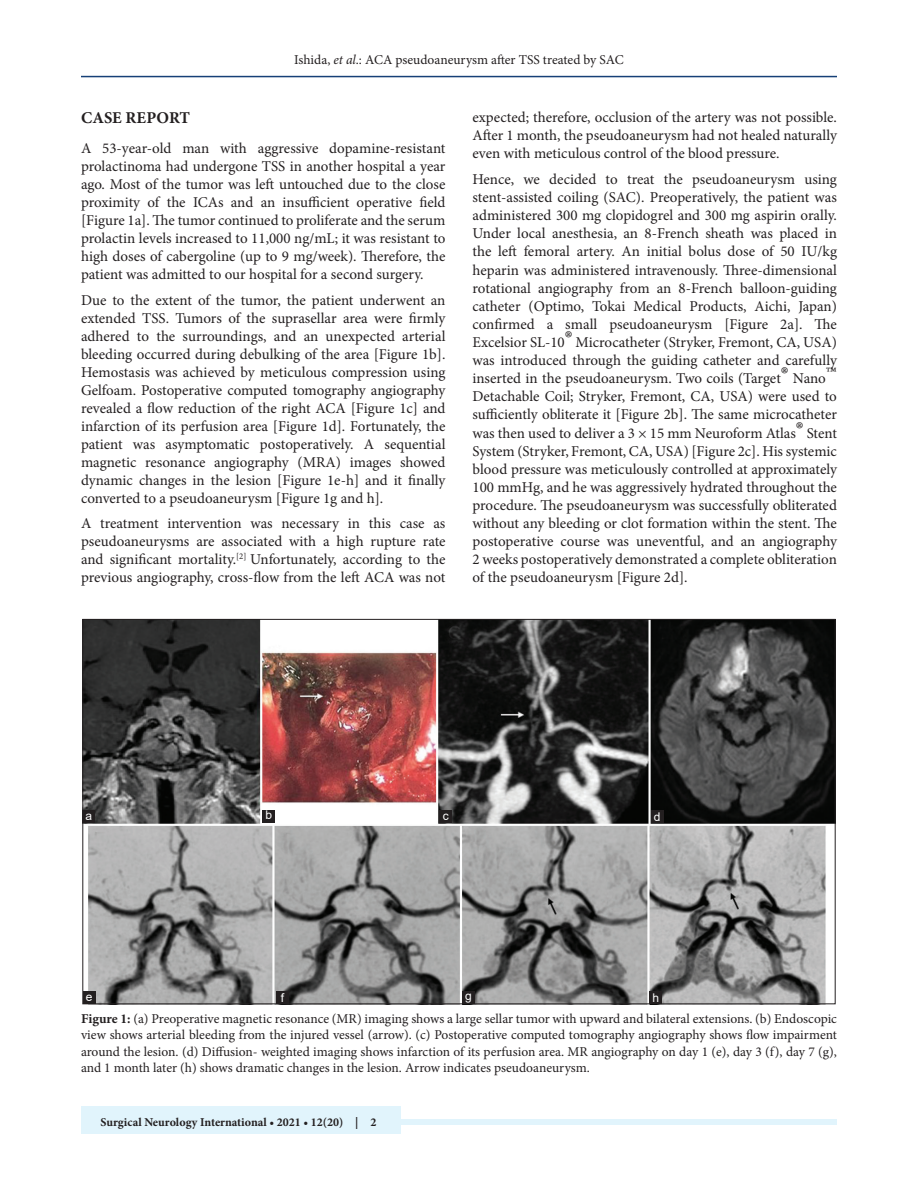
<style>
.page{position:relative;width:918px;height:1188px;background:#fff}
.page>*{position:absolute;margin:0;border:0;box-sizing:border-box;transform-origin:0 0}
.t1{font:700 16.5px "Minion Pro";letter-spacing:.005em;color:#231f20}
.TX{font:15px/18.1px "Minion Pro";color:#231f20;text-align:justify}
.FGC{font:13.5px/16.5px "Minion Pro";color:#231f20;text-align:justify}
.JF{font:700 12px "Minion Pro";color:#231f20}
.LABEL{font:12px "Arial";color:#fff}
.s1{font-style:italic}
.s2{font-size:24px}
.s3{font-weight:700}
</style>
<div class="page">
<hr style="left:81px;top:76px;width:756px;height:1px;background:#164077">
<div style="left:81px;top:1119px;width:756px;height:6px;background:#e1f4fc"></div>
<div style="left:81px;top:1106px;width:319px;height:28px;background:#e1f4fc"></div>
<img style="left:85px;top:621px;width:748px;height:381px">
<div style="left:651px;top:810px;width:13px;height:13px;background:#231f20"></div>
<div style="left:649px;top:991px;width:13px;height:13px;background:#231f20"></div>
<div style="left:440px;top:810px;width:12px;height:13px;background:#231f20"></div>
<div style="left:462px;top:991px;width:13px;height:13px;background:#231f20"></div>
<div style="left:276px;top:991px;width:13px;height:13px;background:#231f20"></div>
<div style="left:82px;top:810px;width:13px;height:13px;background:#231f20"></div>
<div style="left:83px;top:991px;width:12px;height:13px;background:#231f20"></div>
<div style="left:262px;top:810px;width:13px;height:12px;background:#231f20"></div>
<p class="FGC" style="left:294px;top:51px;width:331px">Ishida, <span class="s1">et al</span>.: ACA pseudoaneurysm after TSS treated by SAC</p>
<h1 class="t1" style="left:81px;top:106px;width:111px">CASE REPORT</h1>
<p class="TX" style="left:81px;top:140px;width:366px">A 53-year-old man with aggressive dopamine-resistant prolactinoma had undergone TSS in another hospital a year ago. Most of the tumor was left untouched due to the close proximity of the ICAs and an insufficient operative field [Figure 1a]. The tumor continued to proliferate and the serum prolactin levels increased to 11,000 ng/mL; it was resistant to high doses of cabergoline (up to 9 mg/week). Therefore, the patient was admitted to our hospital for a second surgery.</p>
<p class="TX" style="left:81px;top:291px;width:366px">Due to the extent of the tumor, the patient underwent an extended TSS. Tumors of the suprasellar area were firmly adhered to the surroundings, and an unexpected arterial bleeding occurred during debulking of the area [Figure 1b].<br>Hemostasis was achieved by meticulous compression using Gelfoam. Postoperative computed tomography angiography revealed a flow reduction of the right ACA [Figure 1c] and infarction of its perfusion area [Figure 1d]. Fortunately, the patient was asymptomatic postoperatively. A sequential magnetic resonance angiography (MRA) images showed dynamic changes in the lesion [Figure 1e-h] and it finally converted to a pseudoaneurysm [Figure 1g and h].</p>
<p class="TX" style="left:81px;top:515px;width:366px">A treatment intervention was necessary in this case as pseudoaneurysms are associated with a high rupture rate and significant mortality.<sup>[2]</sup> Unfortunately, according to the previous angiography, cross-flow from the left ACA was not</p>
<p class="TX" style="left:472px;top:108px;width:366px">expected; therefore, occlusion of the artery was not possible.<br>After 1 month, the pseudoaneurysm had not healed naturally even with meticulous control of the blood pressure.</p>
<p class="TX" style="left:472px;top:170px;width:366px">Hence, we decided to treat the pseudoaneurysm using stent-assisted coiling (SAC). Preoperatively, the patient was administered 300 mg clopidogrel and 300 mg aspirin orally.<br>Under local anesthesia, an 8-French sheath was placed in the left femoral artery. An initial bolus dose of 50 IU/kg heparin was administered intravenously. Three-dimensional rotational angiography from an 8-French balloon-guiding catheter (Optimo, Tokai Medical Products, Aichi, Japan) confirmed a small pseudoaneurysm [Figure 2a]. The Excelsior SL-10<span class="s2">®</span> Microcatheter (Stryker, Fremont, CA, USA) was introduced through the guiding catheter and carefully inserted in the pseudoaneurysm. Two coils (Target<span class="s2">®</span> Nano<span class="s2">™ </span>Detachable Coil; Stryker, Fremont, CA, USA) were used to sufficiently obliterate it [Figure 2b]. The same microcatheter was then used to deliver a 3 × 15 mm Neuroform Atlas<span class="s2">®</span> Stent System (Stryker, Fremont, CA, USA) [Figure 2c]. His systemic blood pressure was meticulously controlled at approximately 100 mmHg, and he was aggressively hydrated throughout the procedure. The pseudoaneurysm was successfully obliterated without any bleeding or clot formation within the stent. The postoperative course was uneventful, and an angiography 2 weeks postoperatively demonstrated a complete obliteration of the pseudoaneurysm [Figure 2d].</p>
<p class="LABEL" style="left:86px;top:807px;width:8px">a</p>
<p class="LABEL" style="left:266px;top:807px;width:8px">b</p>
<p class="LABEL" style="left:443px;top:807px;width:7px">c</p>
<p class="LABEL" style="left:654px;top:808px;width:8px">d</p>
<p class="LABEL" style="left:86px;top:988px;width:8px">e</p>
<p class="LABEL" style="left:281px;top:990px;width:5px">f</p>
<p class="LABEL" style="left:465px;top:987px;width:8px">g</p>
<p class="LABEL" style="left:652px;top:990px;width:8px">h</p>
<p class="FGC" style="left:81px;top:1010px;width:758px"><span class="s3">Figure 1:</span> (a) Preoperative magnetic resonance (MR) imaging shows a large sellar tumor with upward and bilateral extensions. (b) Endoscopic view shows arterial bleeding from the injured vessel (arrow). (c) Postoperative computed tomography angiography shows flow impairment around the lesion. (d) Diffusion- weighted imaging shows infarction of its perfusion area. MR angiography on day 1 (e), day 3 (f), day 7 (g), and 1 month later (h) shows dramatic changes in the lesion. Arrow indicates pseudoaneurysm.</p>
<p class="JF" style="left:100px;top:1113px;width:278px">Surgical Neurology International • 2021 • 12(20) | 2</p>
</div>
